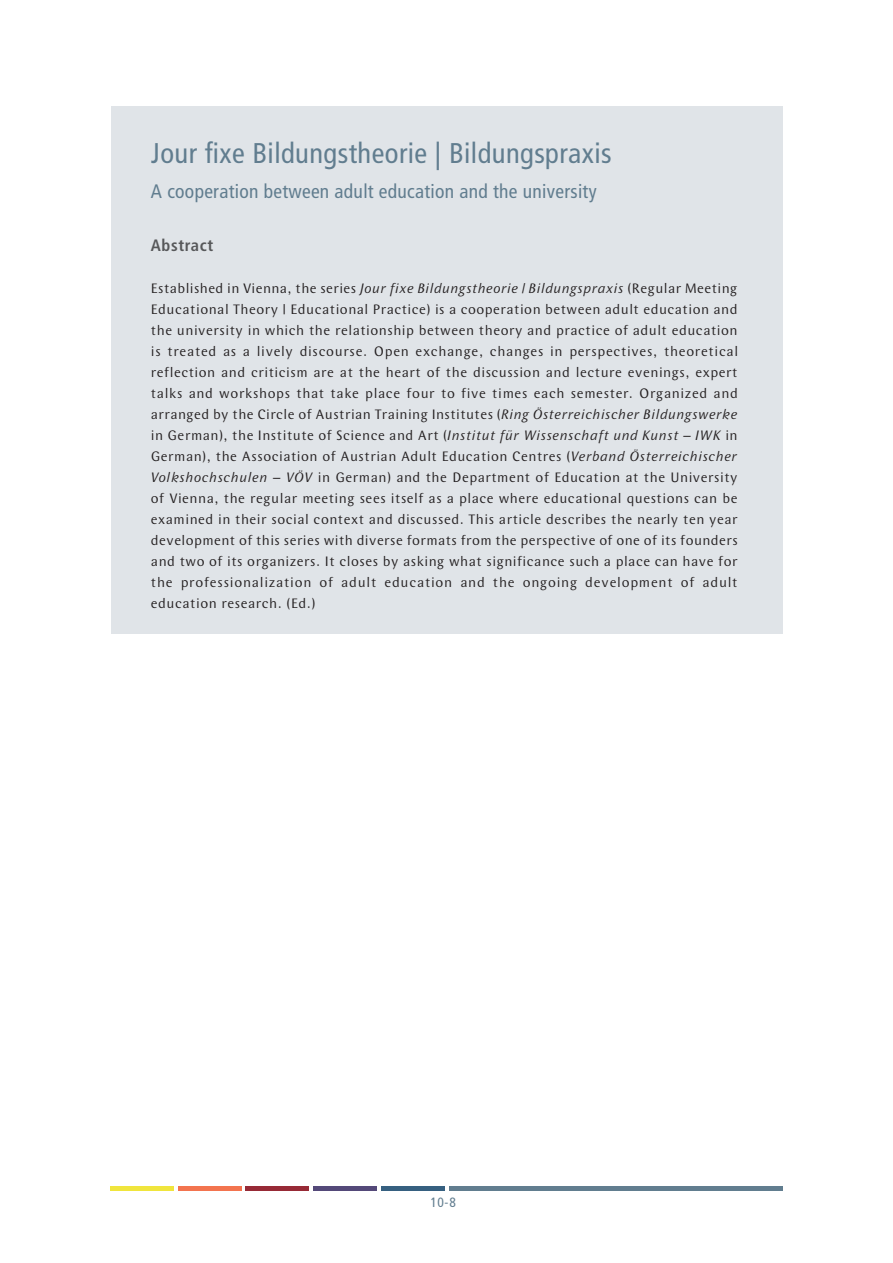
<style>
.page{position:relative;width:893px;height:1263px;background:#fff}
.page>*{position:absolute;margin:0;border:0;box-sizing:border-box;transform-origin:0 0}
.t1{font:condensed 28.5px "Frutiger LT Std";letter-spacing:.015em;color:#617d8f}
.t2{font:condensed 19.5px "Frutiger LT Std";letter-spacing:.015em;color:#617d8f}
.t3{font:700 condensed 16.5px "Frutiger LT Std";letter-spacing:.035em;color:#57585a}
.t4{font:14.25px/21px "Wunderlich";letter-spacing:.055em;color:#231f20;text-align:justify}
.t5{font:condensed 13.5px "Frutiger LT Std";color:#617d8f}
.s1{font-style:italic}
</style>
<div class="page">
<div style="left:111px;top:1186px;width:63px;height:5px;background:#f0e53d"></div>
<div style="left:178px;top:1186px;width:64px;height:5px;background:#f3744f"></div>
<div style="left:246px;top:1186px;width:63px;height:5px;background:#972a36"></div>
<div style="left:313px;top:1186px;width:64px;height:5px;background:#544979"></div>
<div style="left:381px;top:1186px;width:63px;height:5px;background:#366080"></div>
<div style="left:449px;top:1186px;width:333px;height:5px;background:#617d8f"></div>
<div style="left:111px;top:106px;width:671px;height:528px;background:#e0e4e8"></div>
<h1 class="t1" style="left:151px;top:136px;width:462px">Jour fixe Bildungstheorie | Bildungspraxis</h1>
<h2 class="t2" style="left:151px;top:180px;width:447px">A cooperation between adult education and the university</h2>
<p class="t3" style="left:151px;top:235px;width:64px">Abstract</p>
<p class="t4" style="left:151px;top:278px;width:589px">Established in Vienna, the series <span class="s1">Jour fixe Bildungstheorie | Bildungspraxis</span> (Regular Meeting Educational Theory | Educational Practice) is a cooperation between adult education and the university in which the relationship between theory and practice of adult education is treated as a lively discourse. Open exchange, changes in perspectives, theoretical reflection and criticism are at the heart of the discussion and lecture evenings, expert talks and workshops that take place four to five times each semester. Organized and arranged by the Circle of Austrian Training Institutes (<span class="s1">Ring Österreichischer Bildungswerke </span>in German), the Institute of Science and Art (<span class="s1">Institut für Wissenschaft und Kunst – IWK</span> in German), the Association of Austrian Adult Education Centres (<span class="s1">Verband Österreichischer Volkshochschulen – VÖV</span> in German) and the Department of Education at the University of Vienna, the regular meeting sees itself as a place where educational questions can be examined in their social context and discussed. This article describes the nearly ten year development of this series with diverse formats from the perspective of one of its founders and two of its organizers. It closes by asking what significance such a place can have for the professionalization of adult education and the ongoing development of adult education research. (Ed.)</p>
<p class="t5" style="left:430px;top:1195px;width:27px">10-8</p>
</div>
